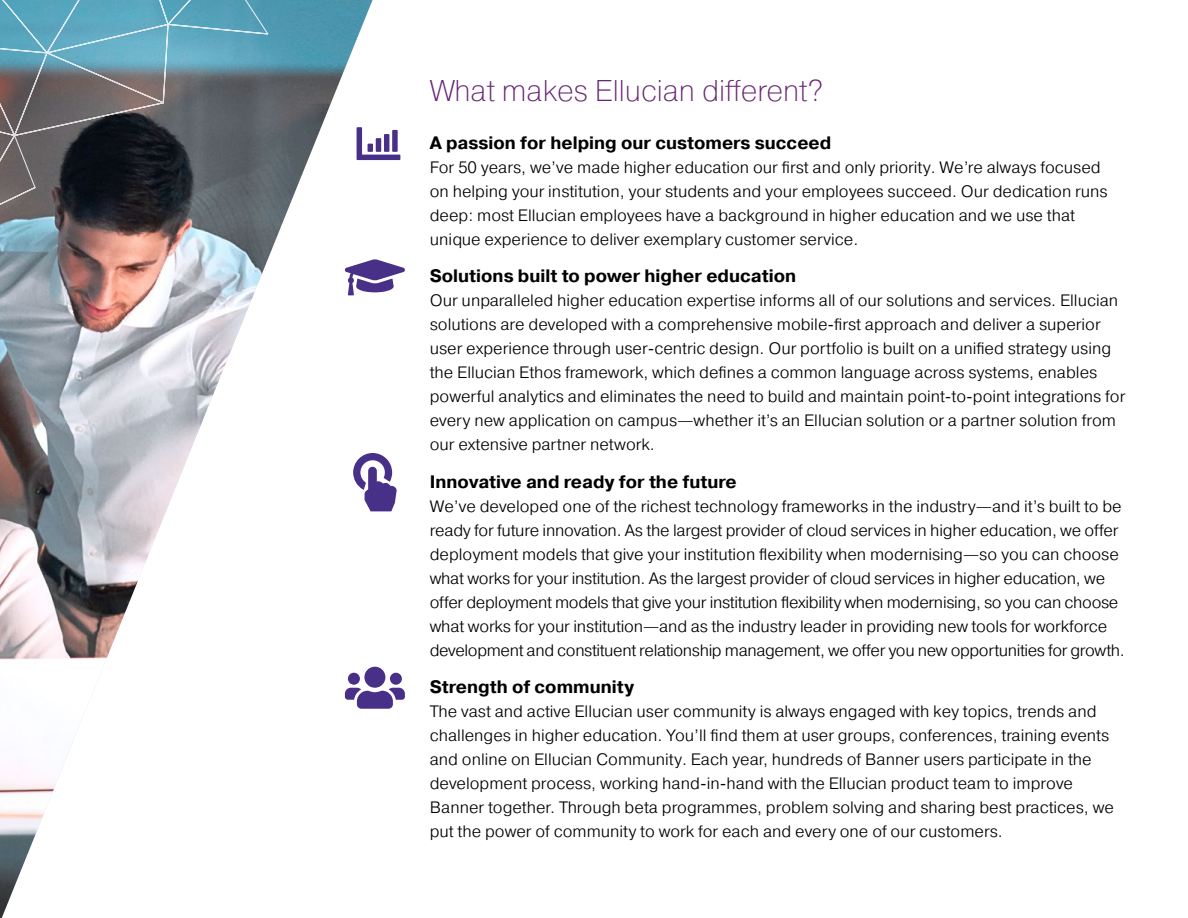
<style>
.page{position:relative;width:1188px;height:918px;background:#fff}
.page>*{position:absolute;margin:0;border:0;box-sizing:border-box;transform-origin:0 0}
.subhead_1{font:200 30px "Pragmatica";color:#682774}
.BODY{font:700 18px "Pragmatica";color:#000}
.BODY_8_pt_above{font:700 18px "Pragmatica";color:#000}
.BODY_no_space_above{font:300 16.5px/24px "Pragmatica";color:#000}
</style>
<div class="page">
<img style="left:0;top:0;width:373px;height:918px">
<svg style="left:0;top:0;width:270px;height:254px;background:#5d7079"></svg>
<svg style="left:353px;top:453px;width:44px;height:58px"></svg>
<svg style="left:345px;top:667px;width:60px;height:42px"></svg>
<svg style="left:345px;top:259px;width:60px;height:36px"></svg>
<svg style="left:357px;top:127px;width:43px;height:33px"></svg>
<p class="subhead_1" style="left:430px;top:71px;width:395px">What makes Ellucian different?</p>
<p class="BODY" style="left:430px;top:131px;width:403px">A passion for helping our customers succeed</p>
<p class="BODY_no_space_above" style="left:430px;top:155px;width:680px">For 50 years, we’ve made higher education our first and only priority. We’re always focused on helping your institution, your students and your employees succeed. Our dedication runs deep: most Ellucian employees have a background in higher education and we use that unique experience to deliver exemplary customer service.</p>
<p class="BODY" style="left:430px;top:264px;width:368px">Solutions built to power higher education</p>
<p class="BODY_no_space_above" style="left:430px;top:288px;width:697px">Our unparalleled higher education expertise informs all of our solutions and services. Ellucian solutions are developed with a comprehensive mobile-first approach and deliver a superior user experience through user-centric design. Our portfolio is built on a unified strategy using the Ellucian Ethos framework, which defines a common language across systems, enables powerful analytics and eliminates the need to build and maintain point-to-point integrations for every new application on campus—whether it’s an Ellucian solution or a partner solution from our extensive partner network.</p>
<p class="BODY_8_pt_above" style="left:430px;top:470px;width:309px">Innovative and ready for the future</p>
<p class="BODY_no_space_above" style="left:430px;top:494px;width:697px">We’ve developed one of the richest technology frameworks in the industry—and it’s built to be ready for future innovation. As the largest provider of cloud services in higher education, we offer deployment models that give your institution flexibility when modernising—so you can choose what works for your institution. As the largest provider of cloud services in higher education, we offer deployment models that give your institution flexibility when modernising, so you can choose what works for your institution—and as the industry leader in providing new tools for workforce development and constituent relationship management, we offer you new opportunities for growth.</p>
<p class="BODY" style="left:430px;top:675px;width:206px">Strength of community</p>
<p class="BODY_no_space_above" style="left:430px;top:699px;width:686px">The vast and active Ellucian user community is always engaged with key topics, trends and challenges in higher education. You’ll find them at user groups, conferences, training events and online on Ellucian Community. Each year, hundreds of Banner users participate in the development process, working hand-in-hand with the Ellucian product team to improve Banner together. Through beta programmes, problem solving and sharing best practices, we put the power of community to work for each and every one of our customers.</p>
</div>
